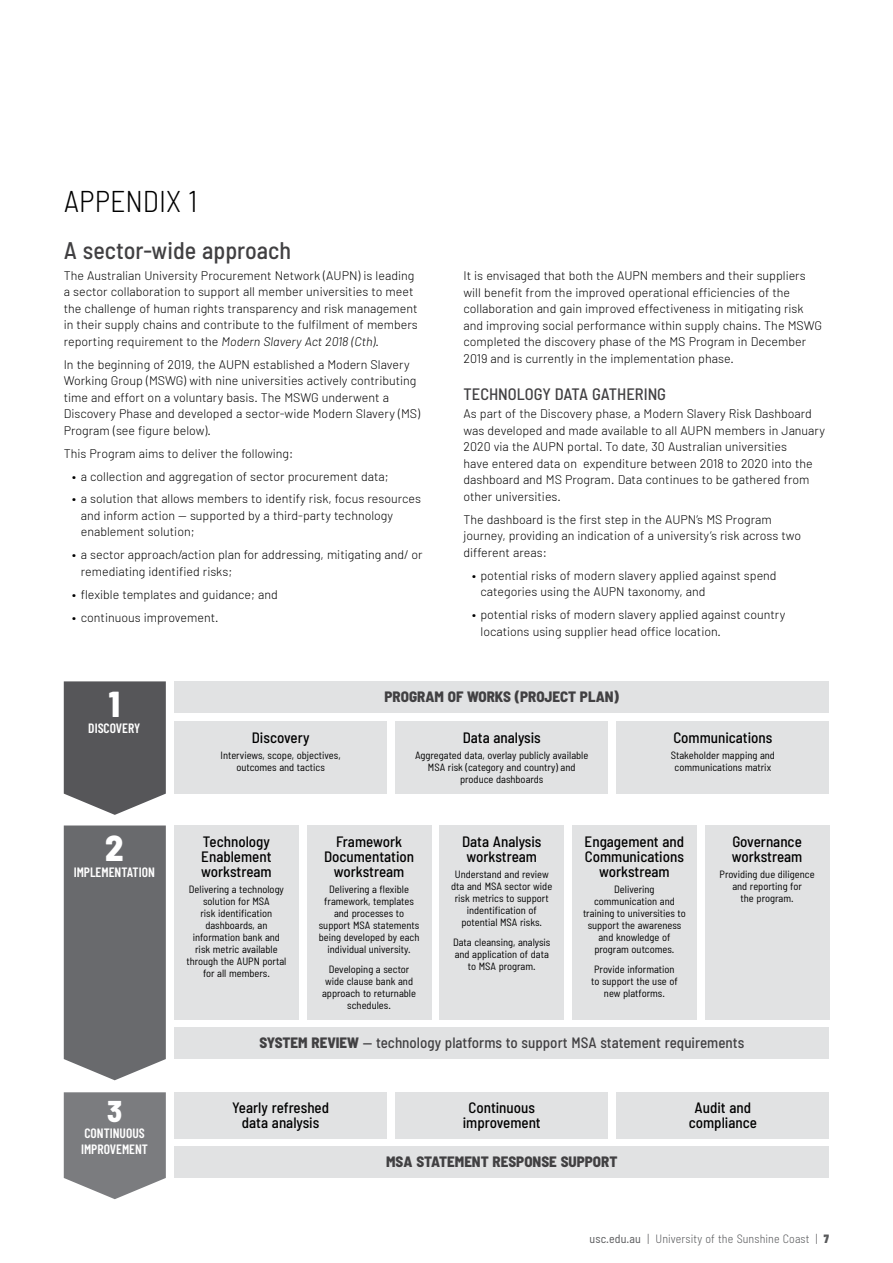
<style>
.page{position:relative;width:893px;height:1263px;background:#fff}
.page>*{position:absolute;margin:0;border:0;box-sizing:border-box;transform-origin:0 0}
.t1{font:800 semi-condensed 36px "Barlow";color:#fff}
.t2{font:300 semi-condensed 30px "Barlow";color:#000}
.t3{font:800 semi-condensed 30px "Barlow";color:#fff}
.t4{font:500 semi-condensed 24px "Barlow";color:#414042}
.t5{font:500 semi-condensed 16.5px "Barlow";color:#414042}
.t6{font:500 semi-condensed 15px/15px "Barlow";color:#000;text-align:center}
.t7{font:500 semi-condensed 15px "Barlow";color:#414042}
.t8{font:800 semi-condensed 15px "Barlow";color:#414042}
.t9{font:600 13.5px/16.2px "Barlow Condensed";color:#fff}
.t10{font:300 12.45px/16.5px "Barlow";color:#000}
.t11{font:300 semi-condensed 12px "Barlow";letter-spacing:.01em;color:#58595b}
.t12{font:semi-condensed 10.5px/12px "Barlow";color:#000;text-align:center}
.s1{font-style:italic}
.s2{font-weight:500}
.s3{font-weight:800}
.s4{font-weight:400}
.s5{font-family:"Barlow Condensed";font-weight:900;font-stretch:normal}
</style>
<div class="page">
<div style="left:705px;top:825px;width:124px;height:195px;background:#e1e2e3"></div>
<div style="left:572px;top:825px;width:124px;height:195px;background:#e1e2e3"></div>
<div style="left:64px;top:825px;width:102px;height:255px;background:#696a6d"></div>
<div style="left:174px;top:1027px;width:655px;height:32px;background:#e1e2e3"></div>
<div style="left:440px;top:825px;width:124px;height:195px;background:#e1e2e3"></div>
<div style="left:307px;top:825px;width:124px;height:195px;background:#e1e2e3"></div>
<div style="left:174px;top:825px;width:124px;height:195px;background:#e1e2e3"></div>
<svg style="left:64px;top:1092px;width:102px;height:107px;background:#88898b"></svg>
<div style="left:174px;top:1092px;width:213px;height:47px;background:#e1e2e3"></div>
<div style="left:174px;top:1146px;width:655px;height:32px;background:#e1e2e3"></div>
<div style="left:395px;top:1092px;width:213px;height:47px;background:#e1e2e3"></div>
<div style="left:617px;top:1092px;width:212px;height:47px;background:#e1e2e3"></div>
<div style="left:174px;top:681px;width:655px;height:32px;background:#e1e2e3"></div>
<div style="left:174px;top:722px;width:213px;height:72px;background:#e1e2e3"></div>
<div style="left:395px;top:722px;width:213px;height:72px;background:#e1e2e3"></div>
<div style="left:617px;top:722px;width:212px;height:72px;background:#e1e2e3"></div>
<svg style="left:64px;top:681px;width:102px;height:134px;background:#646466"></svg>
<h2 class="t2" style="left:64px;top:183px;width:135px">APPENDIX 1</h2>
<h3 class="t4" style="left:64px;top:236px;width:229px">A sector-wide approach</h3>
<p class="t10" style="left:64px;top:267px;width:356px">The Australian University Procurement Network (AUPN) is leading a sector collaboration to support all member universities to meet the challenge of human rights transparency and risk management in their supply chains and contribute to the fulfilment of members reporting requirement to the <span class="s1">Modern Slavery Act 2018 (Cth)</span>.</p>
<p class="t10" style="left:64px;top:356px;width:358px">In the beginning of 2019, the AUPN established a Modern Slavery Working Group (MSWG) with nine universities actively contributing time and effort on a voluntary basis. The MSWG underwent a Discovery Phase and developed a sector-wide Modern Slavery (MS)<br>Program (see figure below).</p>
<p class="t10" style="left:64px;top:445px;width:231px">This Program aims to deliver the following:</p>
<p class="t10" style="left:72px;top:467px;width:318px"><span class="s2">•</span> a collection and aggregation of sector procurement data;</p>
<p class="t10" style="left:81px;top:490px;width:342px;text-indent:-9px"><span class="s2">•</span> a solution that allows members to identify risk, focus resources and inform action — supported by a third-party technology enablement solution;</p>
<p class="t10" style="left:81px;top:546px;width:343px;text-indent:-9px"><span class="s2">•</span> a sector approach/action plan for addressing, mitigating and/ or remediating identified risks;</p>
<p class="t10" style="left:72px;top:586px;width:207px"><span class="s2">•</span> flexible templates and guidance; and</p>
<p class="t10" style="left:72px;top:608px;width:148px"><span class="s2">•</span> continuous improvement.</p>
<p class="t10" style="left:463px;top:267px;width:360px">It is envisaged that both the AUPN members and their suppliers will benefit from the improved operational efficiencies of the collaboration and gain improved effectiveness in mitigating risk and improving social performance within supply chains. The MSWG completed the discovery phase of the MS Program in December 2019 and is currently in the implementation phase.</p>
<h3 class="t5" style="left:463px;top:384px;width:204px">TECHNOLOGY DATA GATHERING</h3>
<p class="t10" style="left:463px;top:405px;width:363px">As part of the Discovery phase, a Modern Slavery Risk Dashboard was developed and made available to all AUPN members in January 2020 via the AUPN portal. To date, 30 Australian universities<br>have entered data on expenditure between 2018 to 2020 into the dashboard and MS Program. Data continues to be gathered from other universities.</p>
<p class="t10" style="left:463px;top:511px;width:339px">The dashboard is the first step in the AUPN’s MS Program journey, providing an indication of a university’s risk across two different areas:</p>
<p class="t10" style="left:480px;top:567px;width:298px;text-indent:-9px"><span class="s2">•</span> potential risks of modern slavery applied against spend categories using the AUPN taxonomy, and</p>
<p class="t10" style="left:480px;top:606px;width:306px;text-indent:-9px"><span class="s2">•</span> potential risks of modern slavery applied against country locations using supplier head office location.</p>
<h1 class="t1" style="left:109px;top:681px;width:13px">1</h1>
<p class="t9" style="left:88px;top:719px;width:53px">DISCOVERY</p>
<h1 class="t1" style="left:105px;top:825px;width:20px">2</h1>
<p class="t9" style="left:74px;top:863px;width:83px">IMPLEMENTATION</p>
<h2 class="t3" style="left:107px;top:1092px;width:17px">3</h2>
<p class="t9" style="left:81px;top:1125px;width:68px">CONTINUOUS<br>IMPROVEMENT</p>
<p class="t6" style="left:252px;top:729px;width:59px">Discovery</p>
<p class="t12" style="left:221px;top:749px;width:122px">Interviews, scope, objectives, outcomes and tactics</p>
<p class="t8" style="left:385px;top:688px;width:236px">PROGRAM OF WORKS (PROJECT PLAN)</p>
<p class="t6" style="left:463px;top:729px;width:80px">Data analysis</p>
<p class="t12" style="left:415px;top:749px;width:175px">Aggregated data, overlay publicly available<br>MSA risk (category and country) and produce dashboards</p>
<p class="t6" style="left:673px;top:729px;width:101px">Communications</p>
<p class="t12" style="left:671px;top:749px;width:106px">Stakeholder mapping and communications matrix</p>
<p class="t6" style="left:201px;top:833px;width:72px;text-align:justify">Technology Enablement workstream</p>
<p class="t12" style="left:186px;top:883px;width:101px">Delivering a technology solution for MSA<br>risk identification dashboards, an information bank and risk metric available through the AUPN portal for all members.</p>
<p class="t6" style="left:324px;top:833px;width:92px">Framework<br>Documentation workstream</p>
<p class="t12" style="left:319px;top:883px;width:102px">Delivering a flexible framework, templates and processes to support MSA statements being developed by each individual university.</p>
<p class="t12" style="left:322px;top:963px;width:95px">Developing a sector wide clause bank and approach to returnable schedules.</p>
<p class="t6" style="left:462px;top:833px;width:81px;text-align:left">Data Analysis workstream</p>
<p class="t12" style="left:451px;top:868px;width:103px">Understand and review dta and MSA sector wide risk metrics to support indentification of potential MSA risks.</p>
<p class="t12" style="left:453px;top:936px;width:99px">Data cleansing, analysis and application of data to MSA program.</p>
<p class="t6" style="left:585px;top:833px;width:101px">Engagement and<br>Communications workstream</p>
<p class="t12" style="left:583px;top:883px;width:104px">Delivering communication and training to universities to support the awareness and knowledge of program outcomes.</p>
<p class="t12" style="left:591px;top:963px;width:88px">Provide information to support the use of new platforms.</p>
<p class="t6" style="left:732px;top:833px;width:72px;text-align:left">Governance workstream</p>
<p class="t12" style="left:720px;top:868px;width:96px">Providing due diligence and reporting for<br>the program.</p>
<p class="t7" style="left:259px;top:1034px;width:486px"><span class="s3">SYSTEM REVIEW</span> — technology platforms to support MSA statement requirements</p>
<p class="t6" style="left:232px;top:1100px;width:99px">Yearly refreshed data analysis</p>
<p class="t6" style="left:463px;top:1100px;width:80px">Continuous improvement</p>
<p class="t6" style="left:689px;top:1100px;width:70px">Audit and compliance</p>
<p class="t8" style="left:386px;top:1152px;width:233px">MSA STATEMENT RESPONSE SUPPORT</p>
<p class="t11" style="left:590px;top:1231px;width:241px"><span class="s4">usc.edu.au</span> | University of the Sunshine Coast | <span class="s5">7</span></p>
</div>
